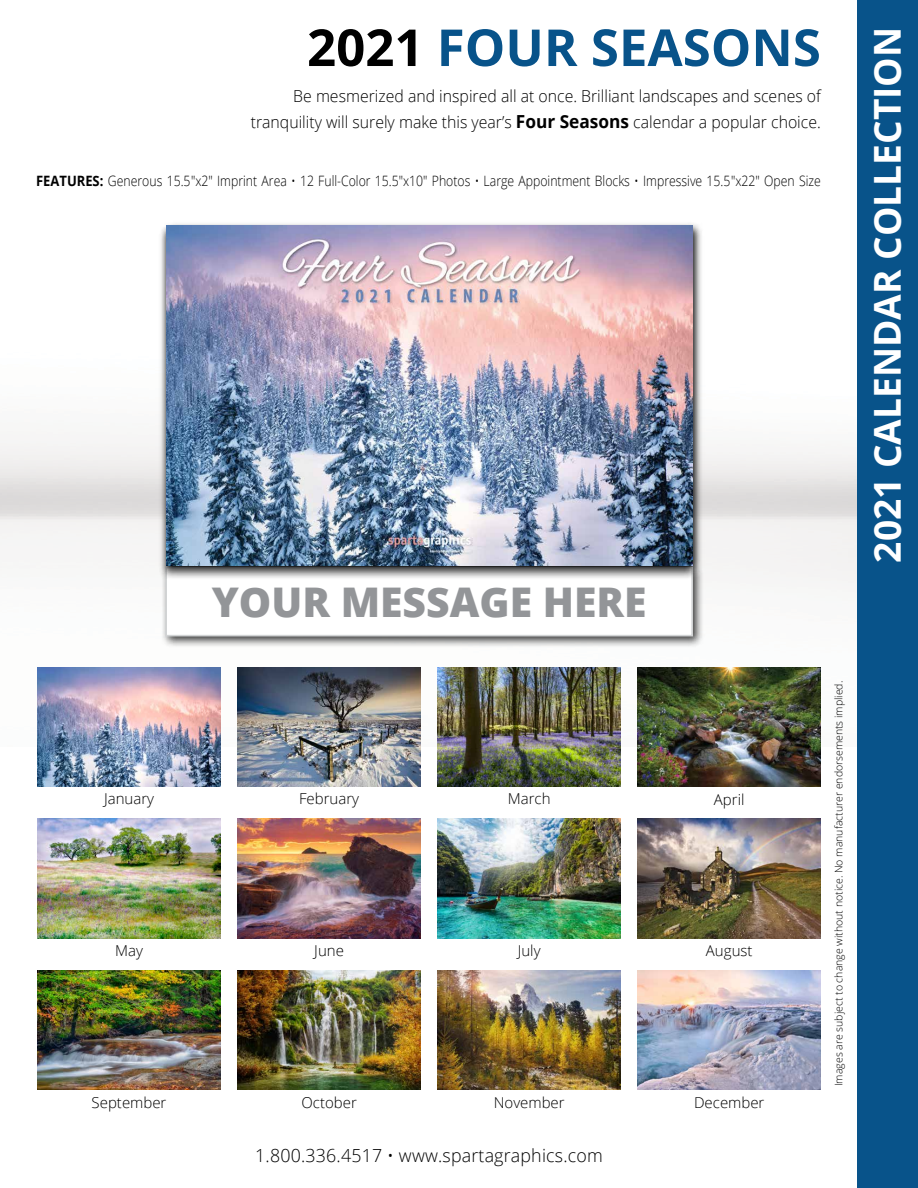
<style>
.page{position:relative;width:918px;height:1188px;background:#fff}
.page>*{position:absolute;margin:0;border:0;box-sizing:border-box;transform-origin:0 0}
.t1{font:700 51px "Open Sans";color:#08538a}
.t2{font:800 40.8px "Open Sans";color:#939598}
.t3{font:700 37.05px "Open Sans";color:#fff}
.t4{font:300 18px "Open Sans";letter-spacing:.01em;color:#000}
.t5{font:300 16.5px/25.5px "Open Sans";color:#000;text-align:right;scale:.96 1}
.t6{font:300 15px "Open Sans";color:#000}
.t7{font:300 14.25px "Open Sans";color:#000;scale:.86 1}
.t8{font:300 10.5px "Open Sans";color:#000}
.s1{color:#000}
.s2{font-weight:700;font-size:18px}
.s3{font-weight:700}
</style>
<div class="page">
<img style="left:0;top:301px;width:858px;height:445px">
<div style="left:858px;top:0;width:60px;height:1188px;background:#08538a"></div>
<img style="left:238px;top:819px;width:183px;height:119px">
<img style="left:438px;top:970px;width:183px;height:120px">
<img style="left:438px;top:668px;width:183px;height:119px">
<img style="left:238px;top:668px;width:183px;height:119px">
<img style="left:37px;top:970px;width:184px;height:120px">
<img style="left:37px;top:819px;width:184px;height:119px">
<img style="left:638px;top:668px;width:183px;height:119px">
<img style="left:638px;top:819px;width:183px;height:119px">
<img style="left:238px;top:970px;width:183px;height:120px">
<img style="left:37px;top:668px;width:184px;height:119px">
<img style="left:638px;top:970px;width:183px;height:120px">
<img style="left:438px;top:819px;width:183px;height:119px">
<div style="left:161px;top:221px;width:543px;height:427px;background:#000;opacity:.75"></div>
<div style="left:166px;top:568px;width:526px;height:68px;background:#fff"></div>
<div style="left:165px;top:567px;width:528px;height:69px;border:2px solid #d1d3d4"></div>
<div style="left:158px;top:224px;width:542px;height:356px;background:#000;opacity:.75"></div>
<img style="left:166px;top:226px;width:526px;height:339px">
<h1 class="t1" style="left:307px;top:12px;width:515px"><span class="s1">2021</span> FOUR SEASONS</h1>
<p class="t5" style="left:251px;top:83px;width:595px">Be mesmerized and inspired all at once. Brilliant landscapes and scenes of tranquility will surely make this year’s <span class="s2">Four Seasons</span> calendar a popular choice.</p>
<p class="t7" style="left:36px;top:171px;width:914px"><span class="s3">FEATURES:</span> Generous 15.5"x2" Imprint Area • 12 Full-Color 15.5"x10" Photos • Large Appointment Blocks • Impressive 15.5"x22" Open Size</p>
<h2 class="t2" style="left:212px;top:571px;width:436px">YOUR MESSAGE HERE</h2>
<p class="t6" style="left:104px;top:788px;width:52px">January</p>
<p class="t6" style="left:299px;top:788px;width:62px">February</p>
<p class="t6" style="left:508px;top:788px;width:44px">March</p>
<p class="t6" style="left:714px;top:789px;width:32px">April</p>
<p class="t6" style="left:115px;top:940px;width:29px">May</p>
<p class="t6" style="left:314px;top:940px;width:31px">June</p>
<p class="t6" style="left:518px;top:941px;width:24px">July</p>
<p class="t6" style="left:706px;top:941px;width:48px">August</p>
<p class="t6" style="left:92px;top:1092px;width:76px">September</p>
<p class="t6" style="left:301px;top:1092px;width:57px">October</p>
<p class="t6" style="left:494px;top:1092px;width:72px">November</p>
<p class="t6" style="left:694px;top:1092px;width:72px">December</p>
<p class="t4" style="left:255px;top:1143px;width:349px">1.800.336.4517 • www.spartagraphics.com</p>
<p class="t8" style="left:832px;top:1086px;width:407px;rotate:-90deg">Images are subject to change without notice. No manufacturer endorsements implied.</p>
<h3 class="t3" style="left:861px;top:563px;width:537px;rotate:-90deg">2021 CALENDAR COLLECTION</h3>
</div>
